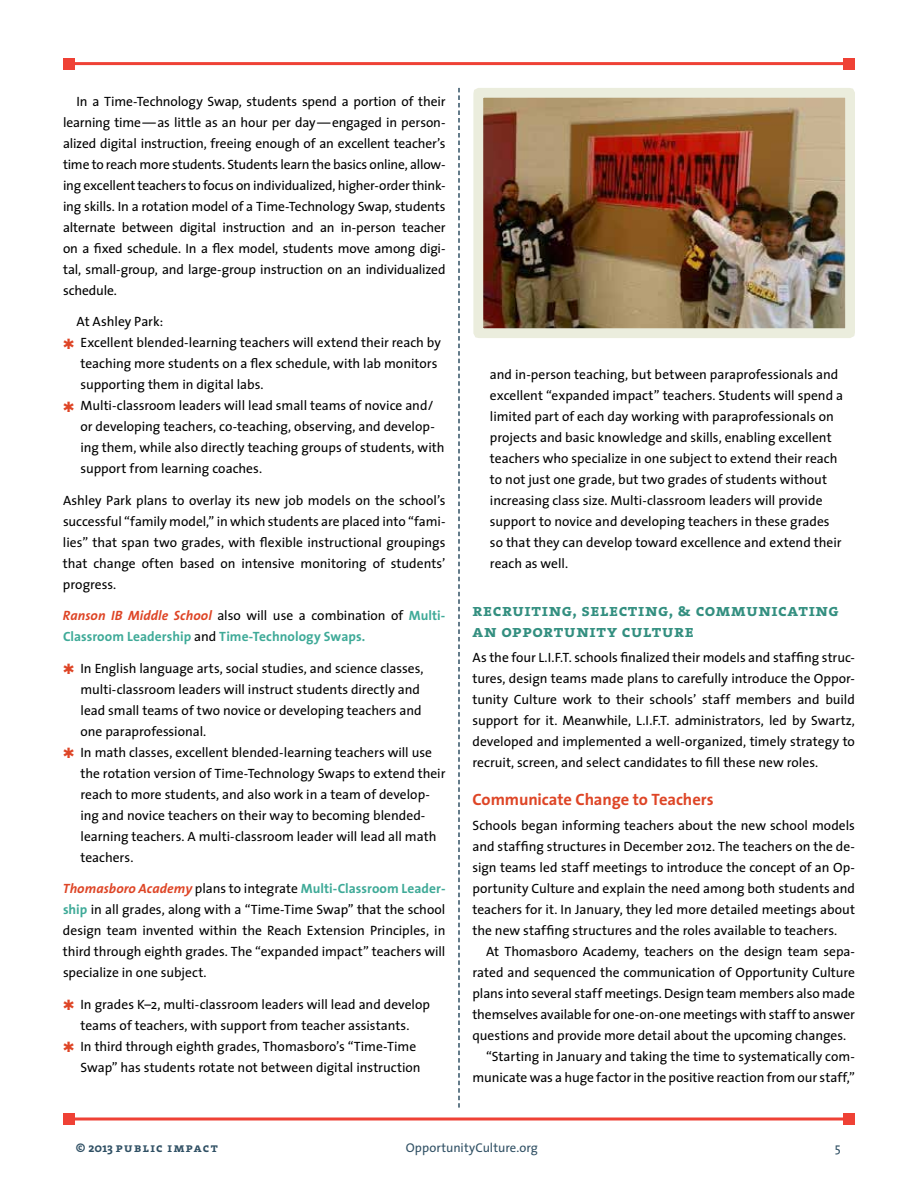
<style>
.page{position:relative;width:918px;height:1188px;background:#fff}
.page>*{position:absolute;margin:0;border:0;box-sizing:border-box;transform-origin:0 0}
.t1{font:17.25px/21px "The Serif Bold Caps";letter-spacing:.035em;color:#338f80}
.t2{font:700 16.5px "The Sans";letter-spacing:-.005em;color:#de4526}
.t3{font:13.5px/21px "The Sans";color:#000;text-align:justify}
.t4{font:700 13.5px/21px "The Sans";letter-spacing:.005em;color:#3faa98}
.t5{font:12.75px "The Sans";letter-spacing:.005em;color:#305064}
.t6{font:12.75px "The Serif Bold Caps";letter-spacing:.105em;color:#305064}
.s1{color:#de4526}
.s2{font-style:italic;color:#de4526}
.s3{font-weight:400;color:#000}
.s4{font-weight:700;font-style:italic;color:#de4526}
.s5{font-weight:700;color:#3faa98}
.s6{font-family:"The Serif";font-weight:700}
</style>
<div class="page">
<hr style="left:69px;top:1118px;width:780px;height:2px;background:#ef4135">
<div style="left:63px;top:1113px;width:12px;height:12px;background:#ef4135"></div>
<div style="left:843px;top:1113px;width:12px;height:12px;background:#ef4135"></div>
<hr style="left:69px;top:62px;width:780px;height:3px;background:#ef4135">
<div style="left:63px;top:58px;width:12px;height:12px;background:#ef4135"></div>
<div style="left:843px;top:58px;width:12px;height:12px;background:#ef4135"></div>
<svg style="left:458px;top:88px;width:2px;height:1020px"></svg>
<img style="left:484px;top:99px;width:360px;height:228px">
<div style="left:473px;top:88px;width:382px;height:250px;border:10px solid #ebeddd"></div>
<p class="t3" style="left:63px;top:90px;width:384px;text-indent:13px">In a Time-Technology Swap, students spend a portion of their learning time—as little as an hour per day—engaged in person&shy;alized digital instruction, freeing enough of an excellent teacher’s time to reach more students. Students learn the basics online, allow&shy;ing excellent teachers to focus on individualized, higher-order think&shy;ing skills. In a rotation model of a Time-Technology Swap, students alternate between digital instruction and an in-person teacher on a fixed schedule. In a flex model, students move among digi&shy;tal, small-group, and large-group instruction on an individualized schedule.</p>
<p class="t3" style="left:77px;top:311px;width:88px">At Ashley Park:</p>
<p class="t3" style="left:63px;top:332px;width:379px"><span class="s1">✱</span> Excellent blended-learning teachers will extend their reach by</p>
<p class="t3" style="left:80px;top:353px;width:359px">teaching more students on a flex schedule, with lab monitors</p>
<p class="t3" style="left:80px;top:374px;width:185px">supporting them in digital labs.</p>
<p class="t3" style="left:63px;top:395px;width:372px"><span class="s1">✱</span> Multi-classroom leaders will lead small teams of novice and/</p>
<p class="t3" style="left:80px;top:416px;width:356px">or developing teachers, co-teaching, observing, and develop-</p>
<p class="t3" style="left:80px;top:437px;width:366px">ing them, while also directly teaching groups of students, with</p>
<p class="t3" style="left:80px;top:458px;width:183px">support from learning coaches.</p>
<p class="t3" style="left:63px;top:489px;width:384px">Ashley Park plans to overlay its new job models on the school’s successful “family model,” in which students are placed into “fami&shy;lies” that span two grades, with flexible instructional groupings that change often based on intensive monitoring of students’ progress.</p>
<p class="t4" style="left:63px;top:605px;width:384px"><span class="s2">Ranson IB Middle School</span> <span class="s3">also will use a combination of</span> Multi-<br>Classroom Leadership <span class="s3">and</span> Time-Technology Swaps.</p>
<p class="t3" style="left:63px;top:657px;width:362px"><span class="s1">✱</span> In English language arts, social studies, and science classes,</p>
<p class="t3" style="left:80px;top:678px;width:341px">multi-classroom leaders will instruct students directly and</p>
<p class="t3" style="left:80px;top:699px;width:343px">lead small teams of two novice or developing teachers and</p>
<p class="t3" style="left:80px;top:720px;width:127px">one paraprofessional.</p>
<p class="t3" style="left:63px;top:741px;width:371px"><span class="s1">✱</span> In math classes, excellent blended-learning teachers will use</p>
<p class="t3" style="left:80px;top:762px;width:366px">the rotation version of Time-Technology Swaps to extend their</p>
<p class="t3" style="left:80px;top:783px;width:351px">reach to more students, and also work in a team of develop-</p>
<p class="t3" style="left:80px;top:804px;width:346px">ing and novice teachers on their way to becoming blended-</p>
<p class="t3" style="left:80px;top:825px;width:357px">learning teachers. A multi-classroom leader will lead all math</p>
<p class="t3" style="left:80px;top:846px;width:54px">teachers.</p>
<p class="t3" style="left:63px;top:878px;width:384px"><span class="s4">Thomasboro Academy</span> plans to integrate <span class="s5">Multi-Classroom Leader&shy;ship</span> in all grades, along with a “Time-Time Swap” that the school design team invented within the Reach Extension Principles, in third through eighth grades. The “expanded impact” teachers will specialize in one subject.</p>
<p class="t3" style="left:63px;top:993px;width:369px"><span class="s1">✱</span> In grades K–2, multi-classroom leaders will lead and develop</p>
<p class="t3" style="left:80px;top:1014px;width:330px">teams of teachers, with support from teacher assistants.</p>
<p class="t3" style="left:63px;top:1035px;width:355px"><span class="s1">✱</span> In third through eighth grades, Thomasboro’s “Time-Time</p>
<p class="t3" style="left:80px;top:1056px;width:342px">Swap” has students rotate not between digital instruction</p>
<p class="t3" style="left:490px;top:363px;width:355px;text-align:left">and in-person teaching, but between paraprofessionals and excellent “expanded impact” teachers. Students will spend a limited part of each day working with paraprofessionals on projects and basic knowledge and skills, enabling excellent teachers who specialize in one subject to extend their reach to not just one grade, but two grades of students without increasing class size. Multi-classroom leaders will provide support to novice and developing teachers in these grades so that they can develop toward excellence and extend their reach as well.</p>
<p class="t1" style="left:472px;top:599px;width:368px">recruiting, selecting, &amp; communicating an opportunity culture</p>
<p class="t3" style="left:472px;top:647px;width:384px">As the four L.I.F.T. schools finalized their models and staffing struc&shy;tures, design teams made plans to carefully introduce the Oppor&shy;tunity Culture work to their schools’ staff members and build support for it. Meanwhile, L.I.F.T. administrators, led by Swartz, developed and implemented a well-organized, timely strategy to recruit, screen, and select candidates to fill these new roles.</p>
<p class="t2" style="left:472px;top:785px;width:243px">Communicate Change to Teachers</p>
<p class="t3" style="left:472px;top:815px;width:384px">Schools began informing teachers about the new school models and staffing structures in December 2012. The teachers on the de&shy;sign teams led staff meetings to introduce the concept of an Op&shy;portunity Culture and explain the need among both students and teachers for it. In January, they led more detailed meetings about the new staffing structures and the roles available to teachers.</p>
<p class="t3" style="left:486px;top:941px;width:370px">At Thomasboro Academy, teachers on the design team sepa-</p>
<p class="t3" style="left:473px;top:962px;width:384px">rated and sequenced the communication of Opportunity Culture</p>
<p class="t3" style="left:473px;top:983px;width:384px">plans into several staff meetings. Design team members also made</p>
<p class="t3" style="left:473px;top:1004px;width:384px">themselves available for one-on-one meetings with staffto answer</p>
<p class="t3" style="left:473px;top:1025px;width:375px">questions and provide more detail about the upcoming changes.</p>
<p class="t3" style="left:486px;top:1046px;width:371px">“Starting in January and taking the time to systematically com-</p>
<p class="t3" style="left:473px;top:1067px;width:384px">municate was a huge factor in the positive reaction from our staff,”</p>
<p class="t6" style="left:76px;top:1137px;width:143px">© <span class="s6">2013</span> public impact</p>
<p class="t5" style="left:406px;top:1137px;width:134px">OpportunityCulture.org</p>
<p class="t5" style="left:835px;top:1137px;width:7px">5</p>
</div>
